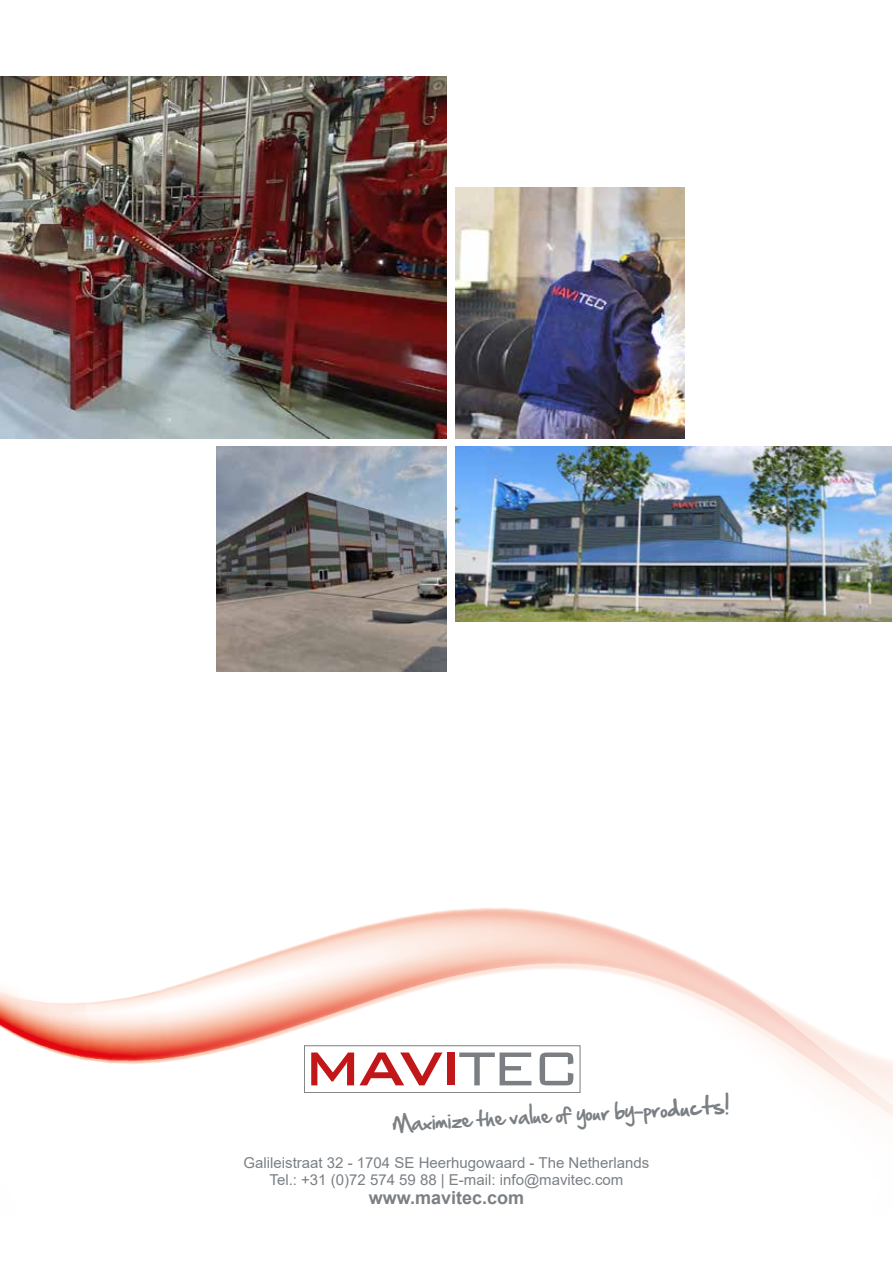
<style>
.page{position:relative;width:893px;height:1263px;background:#fff}
.page>*{position:absolute;margin:0;border:0;box-sizing:border-box;transform-origin:0 0}
.t1{font:18px "Hand Of Sean";color:#7b8085}
.t2{font:700 18px "Arial";color:#7b8085}
.t3{font:15px/16.5px "Arial";color:#7b8085;text-align:center}
.s1{font-size:21px}
</style>
<div class="page">
<img style="left:0;top:908px;width:893px;height:209px">
<img style="left:0;top:77px;width:446px;height:361px">
<img style="left:455px;top:187px;width:230px;height:251px">
<img style="left:455px;top:446px;width:436px;height:176px">
<img style="left:217px;top:446px;width:229px;height:226px">
<svg style="left:304px;top:1045px;width:276px;height:48px"></svg>
<p class="t1" style="left:392px;top:1111px;width:339px;rotate:-3deg">Maximize the value of your by-pro<span class="s1">ducts!</span></p>
<p class="t3" style="left:244px;top:1155px;width:407px">Galileistraat 32 - 1704 SE Heerhugowaard - The Netherlands<br>Tel.: +31 (0)72 574 59 88 | E-mail: info@mavitec.com</p>
<p class="t2" style="left:369px;top:1185px;width:157px">www.mavitec.com</p>
</div>
